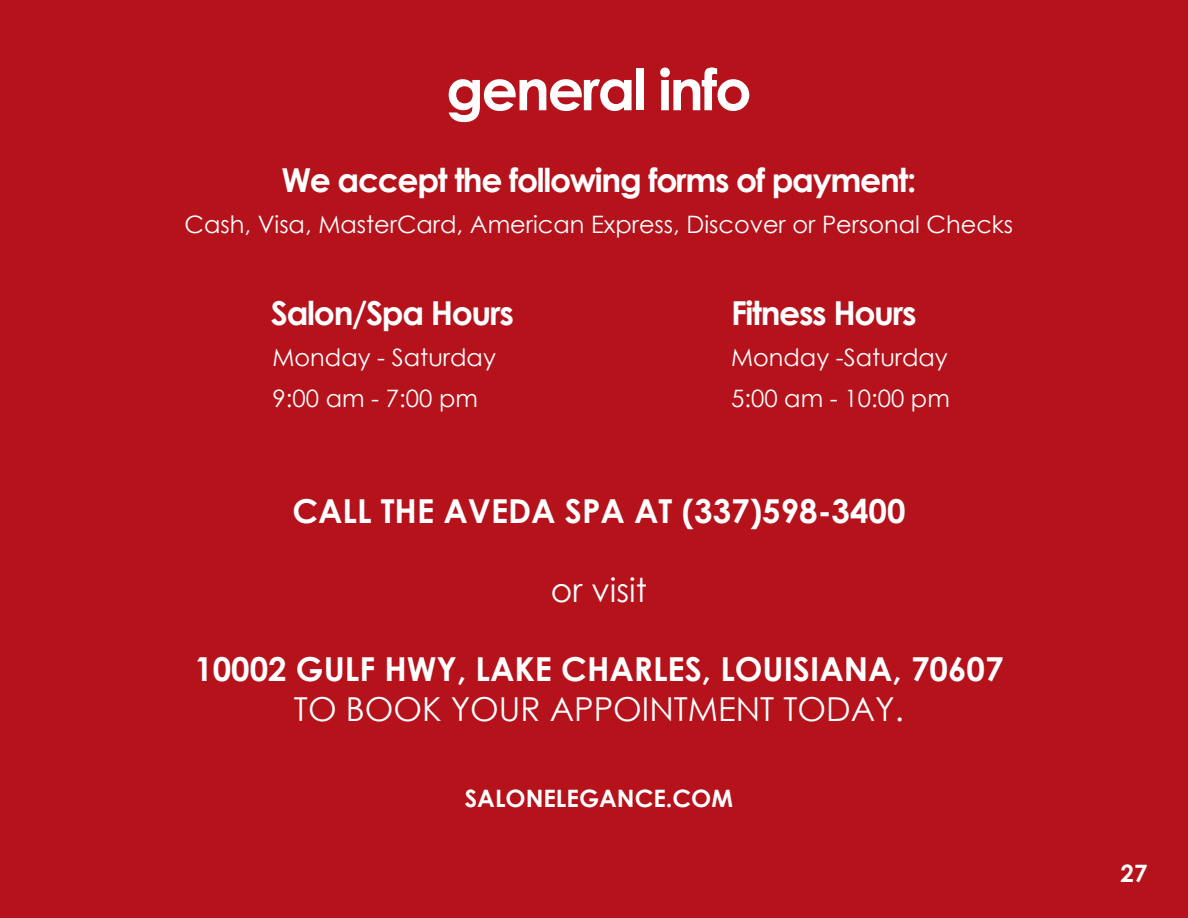
<style>
.page{position:relative;width:1188px;height:918px;background:#b5121b}
.page>*{position:absolute;margin:0;border:0;box-sizing:border-box;transform-origin:0 0}
.t1{font:700 57px "Century Gothic";letter-spacing:-.04em;color:#fff}
.t2{font:700 33px "Century Gothic";color:#fff}
.t3{font:700 33px "Century Gothic";letter-spacing:-.04em;color:#fff}
.t4{font:33px "Century Gothic";color:#fff}
.t5{font:24px "Century Gothic";color:#fff}
.t6{font:700 24px "Century Gothic";color:#fff}
</style>
<div class="page">
<h1 class="t1" style="left:446px;top:54px;width:307px">general info</h1>
<h2 class="t3" style="left:281px;top:159px;width:636px">We accept the following forms of payment:</h2>
<p class="t5" style="left:185px;top:209px;width:830px">Cash, Visa, MasterCard, American Express, Discover or Personal Checks</p>
<h2 class="t3" style="left:271px;top:292px;width:244px">Salon/Spa Hours</h2>
<h2 class="t3" style="left:731px;top:292px;width:187px">Fitness Hours</h2>
<p class="t5" style="left:273px;top:343px;width:225px">Monday - Saturday</p>
<p class="t5" style="left:731px;top:343px;width:218px">Monday -Saturday</p>
<p class="t5" style="left:273px;top:383px;width:207px">9:00 am - 7:00 pm</p>
<p class="t5" style="left:731px;top:383px;width:220px">5:00 am - 10:00 pm</p>
<h2 class="t2" style="left:292px;top:490px;width:615px">CALL THE AVEDA SPA AT (337)598-3400</h2>
<h2 class="t4" style="left:551px;top:570px;width:98px">or visit</h2>
<h2 class="t2" style="left:194px;top:649px;width:811px">10002 GULF HWY, LAKE CHARLES, LOUISIANA, 70607</h2>
<h2 class="t4" style="left:294px;top:689px;width:611px">TO BOOK YOUR APPOINTMENT TODAY.</h2>
<p class="t6" style="left:465px;top:784px;width:270px">SALONELEGANCE.COM</p>
<p class="t6" style="left:1121px;top:858px;width:28px">27</p>
</div>
